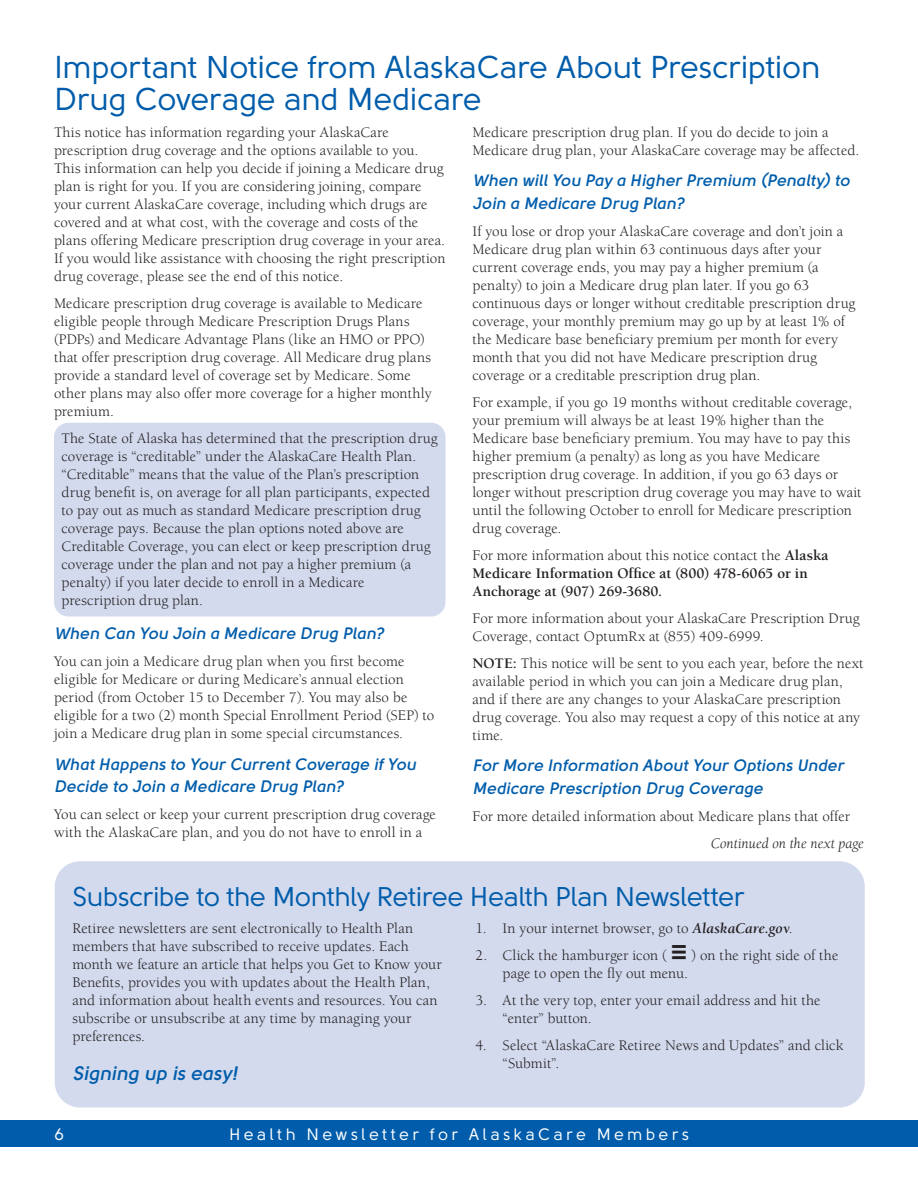
<style>
.page{position:relative;width:918px;height:1188px;background:#fff}
.page>*{position:absolute;margin:0;border:0;box-sizing:border-box;transform-origin:0 0}
.t1{font:31.5px/31.5px "Solomon Sans Normal";letter-spacing:-.01em;color:#015dab}
.t2{font:27px "Solomon Sans Normal";letter-spacing:-.02em;color:#015dab}
.t3{font:19.5px "Solomon Sans Semi Bold Italic";color:#015dab}
.t4{font:16.5px/22.5px "Solomon Sans Semi Bold Italic";color:#015dab}
.t5{font:16.5px "Solomon Sans Normal";letter-spacing:.2em;color:#fff}
.t6{font:15px/18px "Berkeley Std";letter-spacing:.005em;color:#231f20}
.t7{font:700 15px/18px "Berkeley Std";color:#231f20}
.t8{font:italic 15px "Berkeley Std";letter-spacing:.005em;color:#231f20}
.s1{font-weight:400}
.s2{font-weight:700}
.s3{font-weight:700;font-style:italic}
.s4{font-family:"MS UI Gothic";font-size:16.5px}
</style>
<div class="page">
<div style="left:0;top:1120px;width:918px;height:28px;background:#015dab"></div>
<div style="left:54px;top:423px;width:391px;height:193px;background:#d3daee;border-radius:14px"></div>
<div style="left:55px;top:861px;width:810px;height:246px;background:#d3daee;border-radius:25px"></div>
<h1 class="t1" style="left:54px;top:51px;width:768px">Important Notice from AlaskaCare About Prescription<br>Drug Coverage and Medicare</h1>
<p class="t6" style="left:54px;top:123px;width:393px">This notice has information regarding your AlaskaCare prescription drug coverage and the options available to you.<br>This information can help you decide if joining a Medicare drug plan is right for you. If you are considering joining, compare your current AlaskaCare coverage, including which drugs are covered and at what cost, with the coverage and costs of the plans offering Medicare prescription drug coverage in your area.<br>If you would like assistance with choosing the right prescription drug coverage, please see the end of this notice.</p>
<p class="t6" style="left:54px;top:294px;width:379px">Medicare prescription drug coverage is available to Medicare eligible people through Medicare Prescription Drugs Plans (PDPs) and Medicare Advantage Plans (like an HMO or PPO) that offer prescription drug coverage. All Medicare drug plans provide a standard level of coverage set by Medicare. Some other plans may also offer more coverage for a higher monthly premium.</p>
<p class="t6" style="left:62px;top:429px;width:378px">The State of Alaska has determined that the prescription drug coverage is “creditable” under the AlaskaCare Health Plan. “Creditable” means that the value of the Plan’s prescription drug benefit is, on average for all plan participants, expected to pay out as much as standard Medicare prescription drug coverage pays. Because the plan options noted above are Creditable Coverage, you can elect or keep prescription drug coverage under the plan and not pay a higher premium (a penalty) if you later decide to enroll in a Medicare prescription drug plan.</p>
<p class="t4" style="left:54px;top:622px;width:332px">When Can You Join a Medicare Drug Plan?</p>
<p class="t6" style="left:54px;top:653px;width:382px">You can join a Medicare drug plan when you first become eligible for Medicare or during Medicare’s annual election period (from October 15 to December 7). You may also be eligible for a two (2) month Special Enrollment Period (SEP) to join a Medicare drug plan in some special circumstances.</p>
<p class="t4" style="left:54px;top:753px;width:364px">What Happens to Your Current Coverage if You<br>Decide to Join a Medicare Drug Plan?</p>
<p class="t6" style="left:54px;top:806px;width:383px">You can select or keep your current prescription drug coverage with the AlaskaCare plan, and you do not have to enroll in a</p>
<p class="t6" style="left:472px;top:123px;width:388px">Medicare prescription drug plan. If you do decide to join a<br>Medicare drug plan, your AlaskaCare coverage may be affected.</p>
<p class="t4" style="left:472px;top:169px;width:379px">When will You Pay a Higher Premium (Penalty) to<br>Join a Medicare Drug Plan?</p>
<p class="t6" style="left:472px;top:222px;width:385px">If you lose or drop your AlaskaCare coverage and don’t join a Medicare drug plan within 63 continuous days after your current coverage ends, you may pay a higher premium (a penalty) to join a Medicare drug plan later. If you go 63 continuous days or longer without creditable prescription drug coverage, your monthly premium may go up by at least 1% of the Medicare base beneficiary premium per month for every month that you did not have Medicare prescription drug coverage or a creditable prescription drug plan.</p>
<p class="t6" style="left:472px;top:393px;width:391px">For example, if you go 19 months without creditable coverage, your premium will always be at least 19% higher than the Medicare base beneficiary premium. You may have to pay this higher premium (a penalty) as long as you have Medicare prescription drug coverage. In addition, if you go 63 days or longer without prescription drug coverage you may have to wait until the following October to enroll for Medicare prescription drug coverage.</p>
<p class="t7" style="left:472px;top:546px;width:358px"><span class="s1">For more information about this notice contact the</span> Alaska<br>Medicare Information Office at (800) 478-6065 or in<br>Anchorage at (907) 269-3680.</p>
<p class="t6" style="left:472px;top:609px;width:389px">For more information about your AlaskaCare Prescription Drug<br>Coverage, contact OptumRx at (855) 409-6999.</p>
<p class="t6" style="left:472px;top:654px;width:393px"><span class="s2">NOTE:</span> This notice will be sent to you each year, before the next available period in which you can join a Medicare drug plan, and if there are any changes to your AlaskaCare prescription drug coverage. You also may request a copy of this notice at any time.</p>
<p class="t4" style="left:472px;top:754px;width:373px">For More Information About Your Options Under<br>Medicare Prescription Drug Coverage</p>
<p class="t6" style="left:472px;top:807px;width:379px">For more detailed information about Medicare plans that offer</p>
<p class="t8" style="left:711px;top:835px;width:155px">Continued on the next page</p>
<h2 class="t2" style="left:72px;top:881px;width:674px">Subscribe to the Monthly Retiree Health Plan Newsletter</h2>
<p class="t6" style="left:72px;top:919px;width:371px">Retiree newsletters are sent electronically to Health Plan members that have subscribed to receive updates. Each month we feature an article that helps you Get to Know your Benefits, provides you with updates about the Health Plan, and information about health events and resources. You can subscribe or unsubscribe at any time by managing your preferences.</p>
<h3 class="t3" style="left:72px;top:1062px;width:167px">Signing up is easy!</h3>
<p class="t6" style="left:476px;top:919px;width:319px">1. In your internet browser, go to <span class="s3">AlaskaCare.gov</span>.</p>
<p class="t6" style="left:503px;top:946px;width:337px;text-indent:-27px">2. Click the hamburger icon ( <span class="s4">☰</span> ) on the right side of the page to open the fly out menu.</p>
<p class="t6" style="left:503px;top:991px;width:319px;text-indent:-27px">3. At the very top, enter your email address and hit the “enter” button.</p>
<p class="t6" style="left:503px;top:1036px;width:342px;text-indent:-27px">4. Select “AlaskaCare Retiree News and Updates” and click “Submit”.</p>
<p class="t5" style="left:54px;top:1125px;width:11px">6</p>
<p class="t5" style="left:229px;top:1125px;width:461px">Health Newsletter for AlaskaCare Members</p>
</div>
